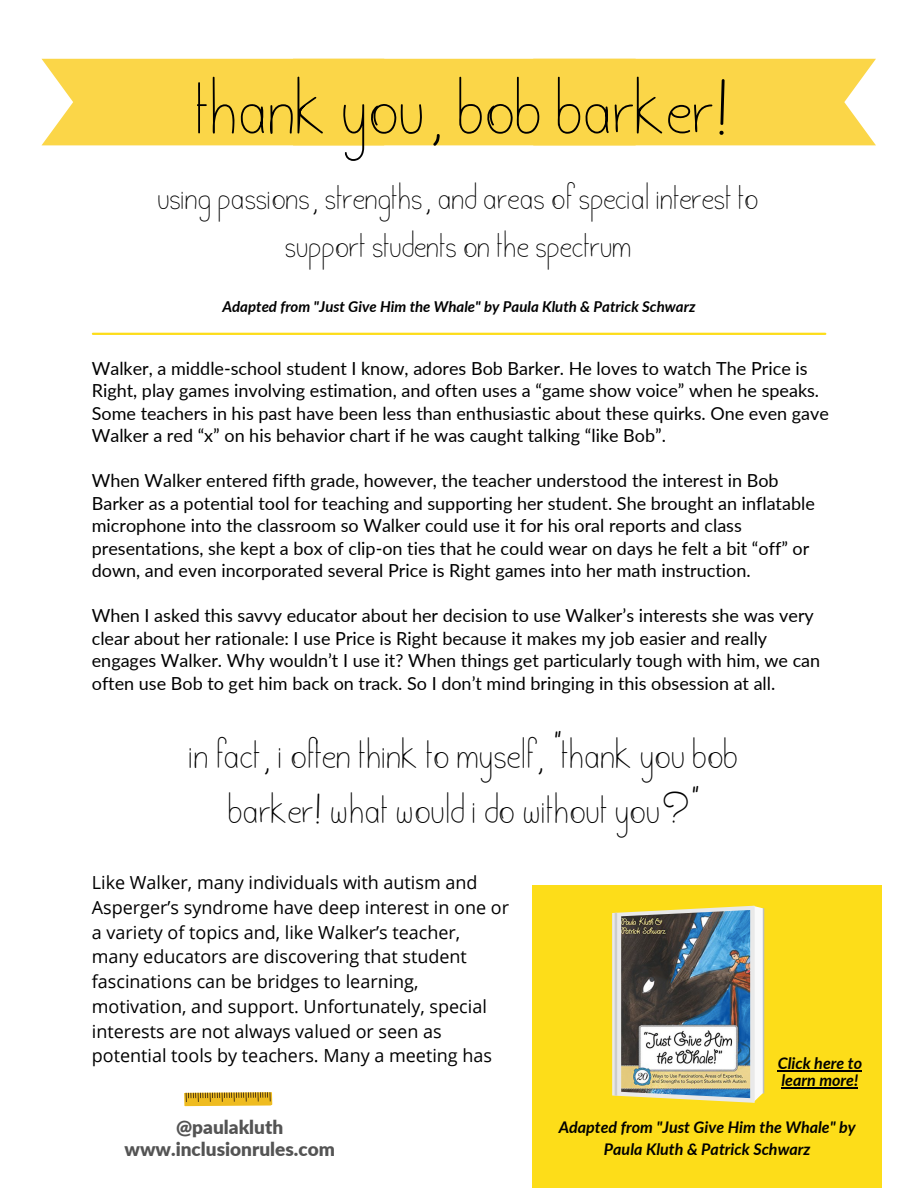
<style>
.page{position:relative;width:918px;height:1188px;background:#fff}
.page>*{position:absolute;margin:0;border:0;box-sizing:border-box;transform-origin:0 0}
.t1{font:75.9px "Hainzo k 123 v 3";color:#000}
.t2{font:40.95px/55.3px "Hainzo k 123 v 3";color:#000;text-align:center}
.t3{font:35.4px/47.8px "Hainzo k 123 v 3";color:#000;text-align:center}
.t4{font:900 19.05px "Lato";color:#545454}
.t5{font:18px/22.5px "Lato";color:#000}
.t6{font:18px/24.8px "Open Sans";color:#000}
.t7{font:italic 700 16.05px/17px "Lato";color:#000}
.t8{font:italic 700 15px "Lato";color:#000}
</style>
<div class="page">
<div style="left:42px;top:59px;width:834px;height:86px;background:#fbd648"></div>
<svg style="left:184px;top:1092px;width:89px;height:15px"></svg>
<div style="left:532px;top:885px;width:350px;height:303px;background:#fddd19"></div>
<svg style="left:612px;top:906px;width:152px;height:197px"></svg>
<hr style="left:615px;top:913px;width:2px;height:183px;background:#ccc">
<img style="left:621px;top:910px;width:129px;height:188px">
<hr style="left:778px;top:1070px;width:84px;height:2px;background:#000">
<hr style="left:781px;top:1087px;width:77px;height:2px;background:#000">
<hr style="left:93px;top:333px;width:732px;height:2px;background:#fddd19">
<p class="t1" style="left:197px;top:59px;width:537px">thank you, bob barker!</p>
<p class="t3" style="left:158px;top:174px;width:603px">using passions, strengths, and areas of special interest to support students on the spectrum</p>
<p class="t8" style="left:222px;top:297px;width:475px">Adapted from "Just Give Him the Whale" by Paula Kluth &amp; Patrick Schwarz</p>
<p class="t5" style="left:92px;top:357px;width:739px">Walker, a middle-school student I know, adores Bob Barker. He loves to watch The Price is Right, play games involving estimation, and often uses a “game show voice” when he speaks.<br>Some teachers in his past have been less than enthusiastic about these quirks. One even gave Walker a red “x” on his behavior chart if he was caught talking “like Bob”.</p>
<p class="t5" style="left:92px;top:469px;width:725px">When Walker entered fifth grade, however, the teacher understood the interest in Bob Barker as a potential tool for teaching and supporting her student. She brought an inflatable microphone into the classroom so Walker could use it for his oral reports and class presentations, she kept a box of clip-on ties that he could wear on days he felt a bit “off” or down, and even incorporated several Price is Right games into her math instruction.</p>
<p class="t5" style="left:92px;top:604px;width:730px">When I asked this savvy educator about her decision to use Walker’s interests she was very clear about her rationale: I use Price is Right because it makes my job easier and really engages Walker. Why wouldn’t I use it? When things get particularly tough with him, we can often use Bob to get him back on track. So I don’t mind bringing in this obsession at all.</p>
<p class="t2" style="left:190px;top:727px;width:551px">in fact, i often think to myself, "thank you bob barker! what would i do without you?"</p>
<p class="t6" style="left:92px;top:870px;width:419px">Like Walker, many individuals with autism and Asperger’s syndrome have deep interest in one or a variety of topics and, like Walker’s teacher, many educators are discovering that student fascinations can be bridges to learning, motivation, and support. Unfortunately, special interests are not always valued or seen as potential tools by teachers. Many a meeting has</p>
<p class="t7" style="left:778px;top:1055px;width:86px">Click here to learn more!</p>
<p class="t4" style="left:176px;top:1115px;width:109px">@paulakluth</p>
<p class="t4" style="left:125px;top:1137px;width:212px">www.inclusionrules.com</p>
<p class="t7" style="left:559px;top:1119px;width:299px">Adapted from "Just Give Him the Whale" by</p>
<p class="t7" style="left:604px;top:1140px;width:208px">Paula Kluth &amp; Patrick Schwarz</p>
</div>
